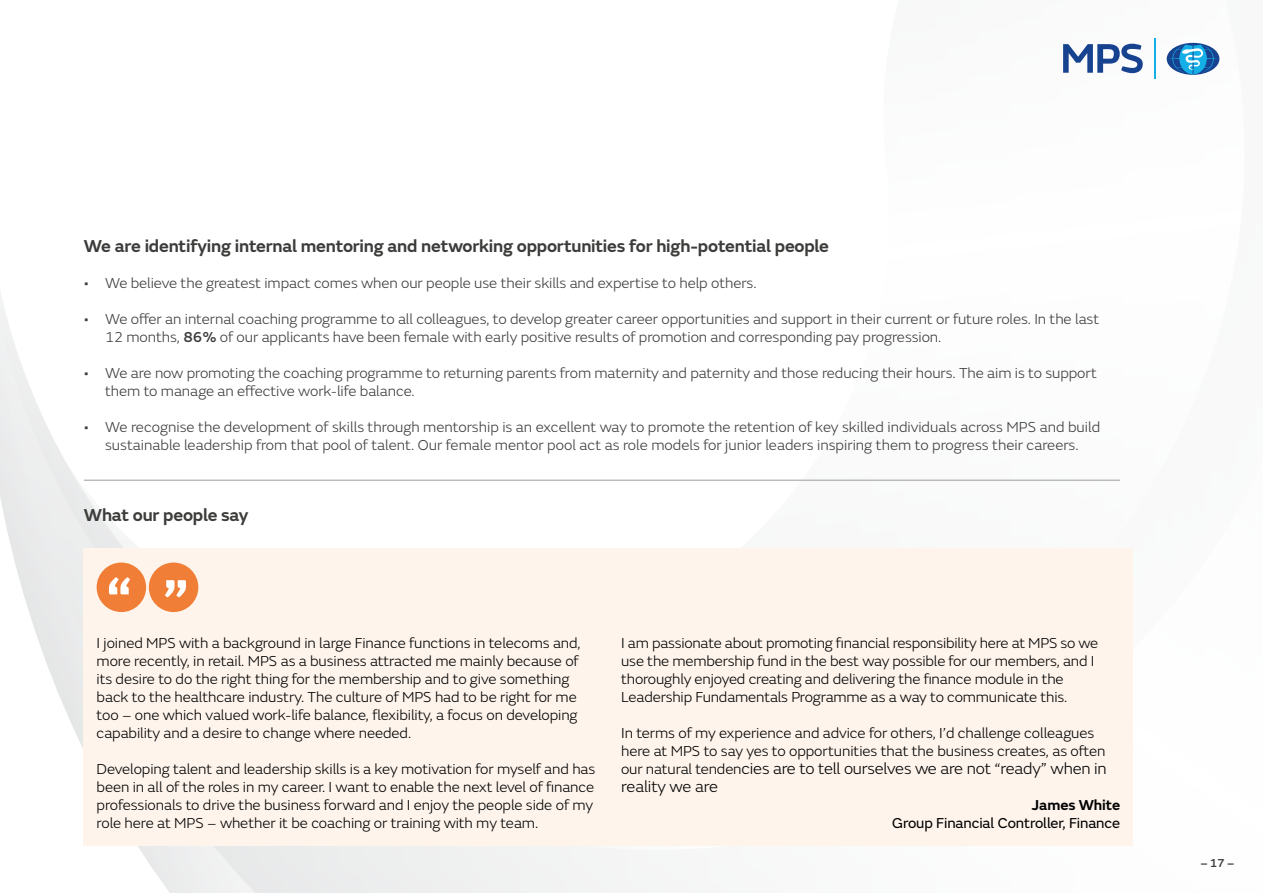
<style>
.page{position:relative;width:1263px;height:893px;background:#fff}
.page>*{position:absolute;margin:0;border:0;box-sizing:border-box;transform-origin:0 0}
.t1{font:700 54px "FS Emeric";color:#fff}
.t2{font:600 18px "FS Emeric";letter-spacing:-.01em;color:#3c3c3b}
.t3{font:300 16.5px/18px "FS Emeric";letter-spacing:-.01em;color:#000}
.t4{font:300 15px/18px "FS Emeric";letter-spacing:-.005em;color:#000}
.t5{font:300 15px/18px "FS Emeric";letter-spacing:-.005em;color:#3c3c3b}
.t6{font:15px "FS Emeric";letter-spacing:-.005em;color:#000}
.t7{font:600 15px "FS Emeric";letter-spacing:-.005em;color:#000}
.t8{font:500 12px "FS Emeric";color:#3c3c3b}
.s1{font-weight:500}
.s2{font-size:15px}
</style>
<div class="page">
<hr style="left:1153px;top:38px;width:2px;height:41px;background:#14afe6">
<svg style="left:1167px;top:43px;width:52px;height:32px"></svg>
<svg style="left:1168px;top:43px;width:50px;height:31px"></svg>
<svg style="left:1063px;top:44px;width:80px;height:29px"></svg>
<div style="left:84px;top:549px;width:1049px;height:297px;background:#fef4ec"></div>
<div style="left:97px;top:563px;width:49px;height:49px;background:#f07e36;border-radius:50%"></div>
<div style="left:149px;top:563px;width:49px;height:49px;background:#f07e36;border-radius:50%"></div>
<hr style="left:84px;top:480px;width:1036px;height:1px;background:#9d9d9c">
<p class="t2" style="left:84px;top:232px;width:747px">We are identifying internal mentoring and networking opportunities for high-potential people</p>
<p class="t5" style="left:84px;top:273px;width:674px">• We believe the greatest impact comes when our people use their skills and expertise to help others.</p>
<p class="t5" style="left:105px;top:309px;width:996px;text-indent:-21px">• We offer an internal coaching programme to all colleagues, to develop greater career opportunities and support in their current or future roles. In the last<br>12 months, <span class="s1">86%</span> of our applicants have been female with early positive results of promotion and corresponding pay progression.</p>
<p class="t5" style="left:105px;top:363px;width:993px;text-indent:-21px">• We are now promoting the coaching programme to returning parents from maternity and paternity and those reducing their hours. The aim is to support them to manage an effective work-life balance.</p>
<p class="t5" style="left:84px;top:417px;width:1018px;text-align:center">• We recognise the development of skills through mentorship is an excellent way to promote the retention of key skilled individuals across MPS and build sustainable leadership from that pool of talent. Our female mentor pool act as role models for junior leaders inspiring them to progress their careers.</p>
<p class="t2" style="left:84px;top:501px;width:166px">What our people say</p>
<h1 class="t1" style="left:107px;top:553px;width:26px">“</h1>
<h1 class="t1" style="left:188px;top:621px;width:26px;rotate:-180deg">“</h1>
<p class="t4" style="left:97px;top:633px;width:486px">I joined MPS with a background in large Finance functions in telecoms and, more recently, in retail. MPS as a business attracted me mainly because of its desire to do the right thing for the membership and to give something back to the healthcare industry. The culture of MPS had to be right for me too – one which valued work-life balance, flexibility, a focus on developing capability and a desire to change where needed.</p>
<p class="t4" style="left:97px;top:759px;width:500px">Developing talent and leadership skills is a key motivation for myself and has been in all of the roles in my career. I want to enable the next level of finance professionals to drive the business forward and I enjoy the people side of my role here at MPS – whether it be coaching or training with my team.</p>
<p class="t4" style="left:621px;top:633px;width:479px">I am passionate about promoting financial responsibility here at MPS so we use the membership fund in the best way possible for our members, and I thoroughly enjoyed creating and delivering the finance module in the Leadership Fundamentals Programme as a way to communicate this.</p>
<p class="t4" style="left:621px;top:723px;width:486px">In terms of my experience and advice for others, I’d challenge colleagues here at MPS to say yes to opportunities that the business creates, as often</p>
<p class="t3" style="left:621px;top:759px;width:487px"><span class="s2">our natural tenden</span>cies are to tell ourselves we are not “ready” when in reality we are</p>
<p class="t7" style="left:1032px;top:793px;width:90px">James White</p>
<p class="t6" style="left:892px;top:812px;width:229px">Group Financial Controller, Finance</p>
<p class="t8" style="left:1200px;top:854px;width:35px">– 17 –</p>
</div>
